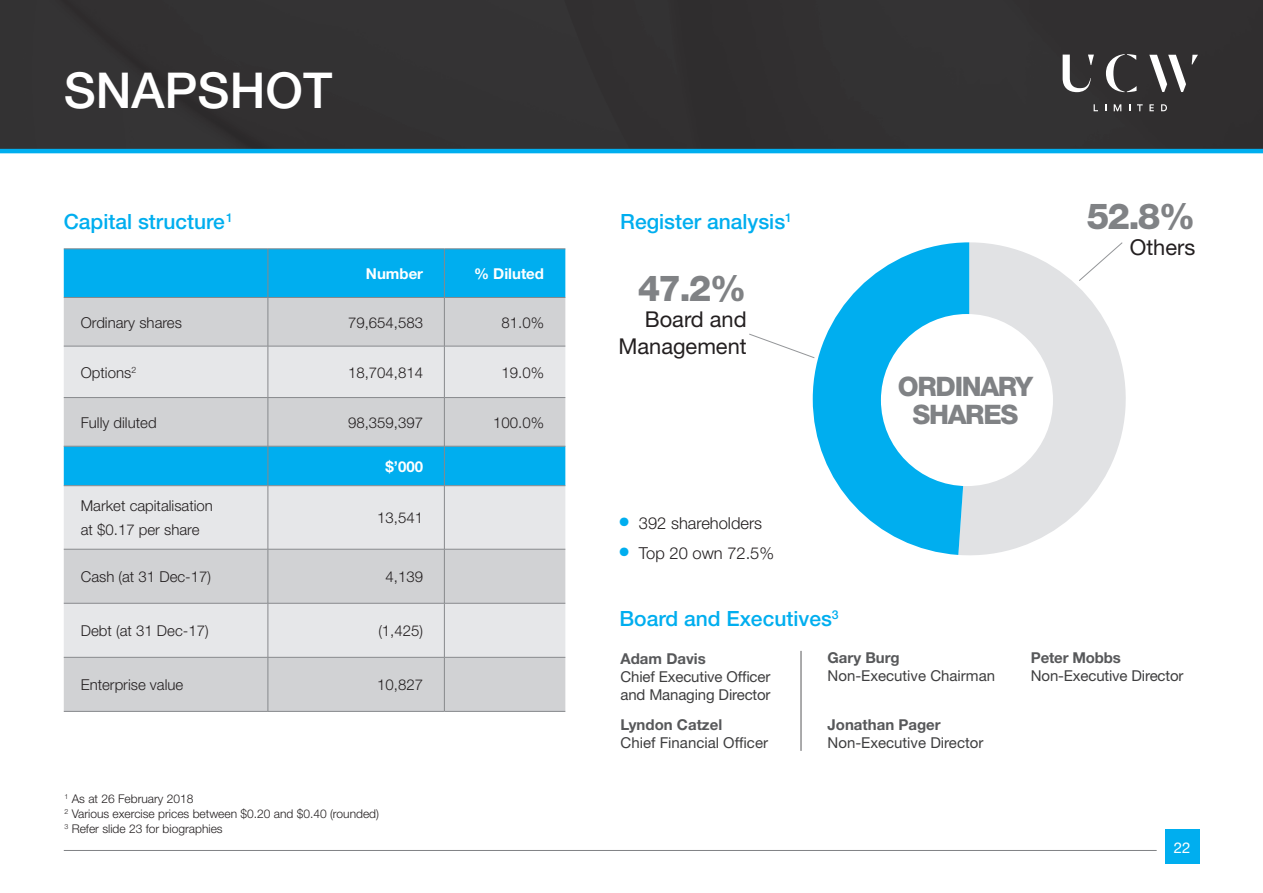
<style>
.page{position:relative;width:1263px;height:893px;background:#fff}
.page>*{position:absolute;margin:0;border:0;box-sizing:border-box;transform-origin:0 0}
.Sub_section_grey_cap{font:500 49.5px "Helvetica Neue";color:#fff}
.t1{font:800 35.85px "Helvetica Neue";color:#808285}
.t2{font:800 26.85px/28.5px "Helvetica Neue";letter-spacing:-.05em;color:#808285;text-align:center}
.t3{font:21.9px/26.2px "Helvetica Neue";color:#231f20;text-align:right}
.Sub_sub_heads_grey_n{font:500 21px "Helvetica Neue";color:#00aeef}
.t4{font:300 16.5px "Helvetica Neue";color:#231f20}
.Bodycopy_helvetica_l{font:300 15px/24px "Helvetica Neue";color:#231f20}
.Sub_sub_heads_grey_n-2{font:15px/18px "Helvetica Neue";letter-spacing:-.01em;color:#3e3e3f}
.Sub_heads_cyan_bold{font:700 15px "Helvetica Neue";color:#57585a}
.Bodycopy_helvetica_l-2{font:700 15px "Helvetica Neue";color:#fff}
.Tabbed_5__-5{font:700 15px "Helvetica Neue";color:#57585a}
.t5{font:15px "Helvetica Neue";color:#fff}
.t6{font:300 12px "Helvetica Neue";color:#231f20}
</style>
<div class="page">
<div style="left:1165px;top:829px;width:34px;height:34px;background:#00aeef"></div>
<hr style="left:64px;top:850px;width:1093px;height:1px;background:#808285">
<div style="left:0;top:0;width:1263px;height:149px;background:#363536"></div>
<svg style="left:1106px;top:54px;width:30px;height:38px"></svg>
<svg style="left:1149px;top:55px;width:49px;height:37px"></svg>
<svg style="left:1062px;top:55px;width:32px;height:37px"></svg>
<svg style="left:1114px;top:104px;width:7px;height:7px"></svg>
<svg style="left:1137px;top:104px;width:6px;height:7px"></svg>
<svg style="left:1149px;top:104px;width:5px;height:7px"></svg>
<svg style="left:1161px;top:104px;width:6px;height:7px"></svg>
<hr style="left:0;top:149px;width:1263px;height:4px;background:#00aeef">
<svg style="left:969px;top:358px;width:157px;height:197px;fill:#e1e2e4"></svg>
<svg style="left:813px;top:358px;width:156px;height:197px;fill:#00aeef"></svg>
<div style="left:881px;top:314px;width:172px;height:172px;background:#fff;border-radius:50%"></div>
<svg style="left:749px;top:242px;width:374px;height:116px"></svg>
<hr style="left:801px;top:651px;width:1px;height:100px;background:#57585a">
<div style="left:64px;top:250px;width:501px;height:47px;background:#00aeef"></div>
<div style="left:64px;top:298px;width:501px;height:413px;background:#d1d2d4"></div>
<svg style="left:64px;top:347px;width:501px;height:310px;background:#c1d8e2"></svg>
<hr style="left:64px;top:249px;width:204px;height:1px;background:#87898c">
<hr style="left:268px;top:249px;width:176px;height:1px;background:#87898c">
<hr style="left:268px;top:249px;width:1px;height:48px;background:#87898c">
<hr style="left:444px;top:249px;width:121px;height:1px;background:#87898c">
<hr style="left:444px;top:249px;width:1px;height:48px;background:#87898c">
<hr style="left:64px;top:297px;width:204px;height:1px;background:#87898c">
<hr style="left:268px;top:297px;width:176px;height:1px;background:#87898c">
<hr style="left:268px;top:298px;width:1px;height:48px;background:#87898c">
<hr style="left:444px;top:297px;width:121px;height:1px;background:#87898c">
<hr style="left:444px;top:298px;width:1px;height:48px;background:#87898c">
<hr style="left:64px;top:346px;width:204px;height:1px;background:#87898c">
<hr style="left:268px;top:346px;width:176px;height:1px;background:#87898c">
<hr style="left:268px;top:346px;width:1px;height:51px;background:#87898c">
<hr style="left:444px;top:346px;width:121px;height:1px;background:#87898c">
<hr style="left:444px;top:346px;width:1px;height:51px;background:#87898c">
<hr style="left:64px;top:397px;width:204px;height:1px;background:#87898c">
<hr style="left:268px;top:397px;width:176px;height:1px;background:#87898c">
<hr style="left:268px;top:398px;width:1px;height:48px;background:#87898c">
<hr style="left:444px;top:397px;width:121px;height:1px;background:#87898c">
<hr style="left:444px;top:398px;width:1px;height:48px;background:#87898c">
<hr style="left:64px;top:446px;width:204px;height:1px;background:#87898c">
<hr style="left:268px;top:446px;width:176px;height:1px;background:#87898c">
<hr style="left:268px;top:446px;width:1px;height:39px;background:#87898c">
<hr style="left:444px;top:446px;width:121px;height:1px;background:#87898c">
<hr style="left:444px;top:446px;width:1px;height:39px;background:#87898c">
<hr style="left:64px;top:485px;width:204px;height:1px;background:#87898c">
<hr style="left:268px;top:485px;width:176px;height:1px;background:#87898c">
<hr style="left:268px;top:486px;width:1px;height:63px;background:#87898c">
<hr style="left:444px;top:485px;width:121px;height:1px;background:#87898c">
<hr style="left:444px;top:486px;width:1px;height:63px;background:#87898c">
<hr style="left:64px;top:549px;width:204px;height:1px;background:#87898c">
<hr style="left:268px;top:549px;width:176px;height:1px;background:#87898c">
<hr style="left:268px;top:549px;width:1px;height:54px;background:#87898c">
<hr style="left:444px;top:549px;width:121px;height:1px;background:#87898c">
<hr style="left:444px;top:549px;width:1px;height:54px;background:#87898c">
<hr style="left:64px;top:603px;width:204px;height:1px;background:#87898c">
<hr style="left:268px;top:603px;width:176px;height:1px;background:#87898c">
<hr style="left:268px;top:603px;width:1px;height:54px;background:#87898c">
<hr style="left:444px;top:603px;width:121px;height:1px;background:#87898c">
<hr style="left:444px;top:603px;width:1px;height:54px;background:#87898c">
<hr style="left:64px;top:657px;width:204px;height:1px;background:#87898c">
<hr style="left:268px;top:657px;width:176px;height:1px;background:#87898c">
<hr style="left:268px;top:657px;width:1px;height:54px;background:#87898c">
<hr style="left:444px;top:657px;width:121px;height:1px;background:#87898c">
<hr style="left:444px;top:657px;width:1px;height:54px;background:#87898c">
<hr style="left:64px;top:711px;width:204px;height:1px;background:#87898c">
<hr style="left:268px;top:711px;width:176px;height:1px;background:#87898c">
<hr style="left:444px;top:711px;width:121px;height:1px;background:#87898c">
<p class="Sub_section_grey_cap" style="left:64px;top:61px;width:270px">SNAPSHOT</p>
<p class="Sub_sub_heads_grey_n" style="left:64px;top:209px;width:171px">Capital structure<sup>1</sup></p>
<p class="Sub_sub_heads_grey_n" style="left:620px;top:209px;width:173px">Register analysis<sup>1</sup></p>
<p class="Bodycopy_helvetica_l-2" style="left:366px;top:264px;width:59px">Number</p>
<p class="Bodycopy_helvetica_l-2" style="left:474px;top:264px;width:71px">% Diluted</p>
<p class="Bodycopy_helvetica_l" style="left:81px;top:310px;width:103px">Ordinary shares</p>
<p class="Bodycopy_helvetica_l" style="left:348px;top:310px;width:77px">79,654,583</p>
<p class="Bodycopy_helvetica_l" style="left:502px;top:310px;width:44px">81.0%</p>
<p class="Bodycopy_helvetica_l" style="left:81px;top:360px;width:57px">Options<sup>2</sup></p>
<p class="Bodycopy_helvetica_l" style="left:348px;top:360px;width:77px">18,704,814</p>
<p class="Bodycopy_helvetica_l" style="left:502px;top:360px;width:44px">19.0%</p>
<p class="Bodycopy_helvetica_l" style="left:81px;top:410px;width:77px">Fully diluted</p>
<p class="Bodycopy_helvetica_l" style="left:348px;top:410px;width:77px">98,359,397</p>
<p class="Bodycopy_helvetica_l" style="left:493px;top:410px;width:52px">100.0%</p>
<p class="Bodycopy_helvetica_l-2" style="left:386px;top:457px;width:39px">$’000</p>
<p class="Bodycopy_helvetica_l" style="left:81px;top:494px;width:134px">Market capitalisation at $0.17 per share</p>
<p class="Bodycopy_helvetica_l" style="left:377px;top:506px;width:47px">13,541</p>
<p class="Bodycopy_helvetica_l" style="left:81px;top:564px;width:132px">Cash (at 31 Dec-17)</p>
<p class="Bodycopy_helvetica_l" style="left:386px;top:564px;width:39px">4,139</p>
<p class="t1" style="left:638px;top:267px;width:110px">47.2%</p>
<p class="t3" style="left:618px;top:306px;width:130px">Board and<br>Management</p>
<p class="t4" style="left:619px;top:513px;width:144px"><sup>●</sup> 392 shareholders</p>
<p class="t4" style="left:619px;top:543px;width:156px"><sup>●</sup> Top 20 own 72.5%</p>
<p class="t2" style="left:898px;top:372px;width:136px">ORDINARY<br>SHARES</p>
<p class="t1" style="left:1087px;top:194px;width:110px">52.8%</p>
<p class="t3" style="left:1130px;top:234px;width:67px">Others</p>
<p class="Bodycopy_helvetica_l" style="left:81px;top:618px;width:129px">Debt (at 31 Dec-17)</p>
<p class="Bodycopy_helvetica_l" style="left:378px;top:618px;width:46px">(1,425)</p>
<p class="Bodycopy_helvetica_l" style="left:81px;top:673px;width:104px">Enterprise value</p>
<p class="Bodycopy_helvetica_l" style="left:377px;top:673px;width:47px">10,827</p>
<p class="t6" style="left:64px;top:792px;width:131px"><sup>1</sup> As at 26 February 2018</p>
<p class="t6" style="left:64px;top:807px;width:316px"><sup>2</sup> Various exercise prices between $0.20 and $0.40 (rounded)</p>
<p class="t6" style="left:64px;top:822px;width:160px"><sup>3</sup> Refer slide 23 for biographies</p>
<p class="Sub_sub_heads_grey_n" style="left:619px;top:606px;width:221px">Board and Executives<sup>3</sup></p>
<p class="Tabbed_5__-5" style="left:620px;top:649px;width:87px">Adam Davis</p>
<p class="Sub_sub_heads_grey_n-2" style="left:620px;top:667px;width:152px">Chief Executive Officer and Managing Director</p>
<p class="Sub_heads_cyan_bold" style="left:620px;top:716px;width:103px">Lyndon Catzel</p>
<p class="Sub_sub_heads_grey_n-2" style="left:620px;top:734px;width:149px">Chief Financial Officer</p>
<p class="Sub_heads_cyan_bold" style="left:827px;top:648px;width:74px">Gary Burg</p>
<p class="Sub_sub_heads_grey_n-2" style="left:827px;top:666px;width:169px">Non-Executive Chairman</p>
<p class="Sub_heads_cyan_bold" style="left:827px;top:715px;width:115px">Jonathan Pager</p>
<p class="Sub_sub_heads_grey_n-2" style="left:827px;top:733px;width:157px">Non-Executive Director</p>
<p class="Sub_heads_cyan_bold" style="left:1031px;top:648px;width:92px">Peter Mobbs</p>
<p class="Sub_sub_heads_grey_n-2" style="left:1031px;top:666px;width:154px">Non-Executive Director</p>
<p class="t5" style="left:1174px;top:837px;width:18px">22</p>
</div>
